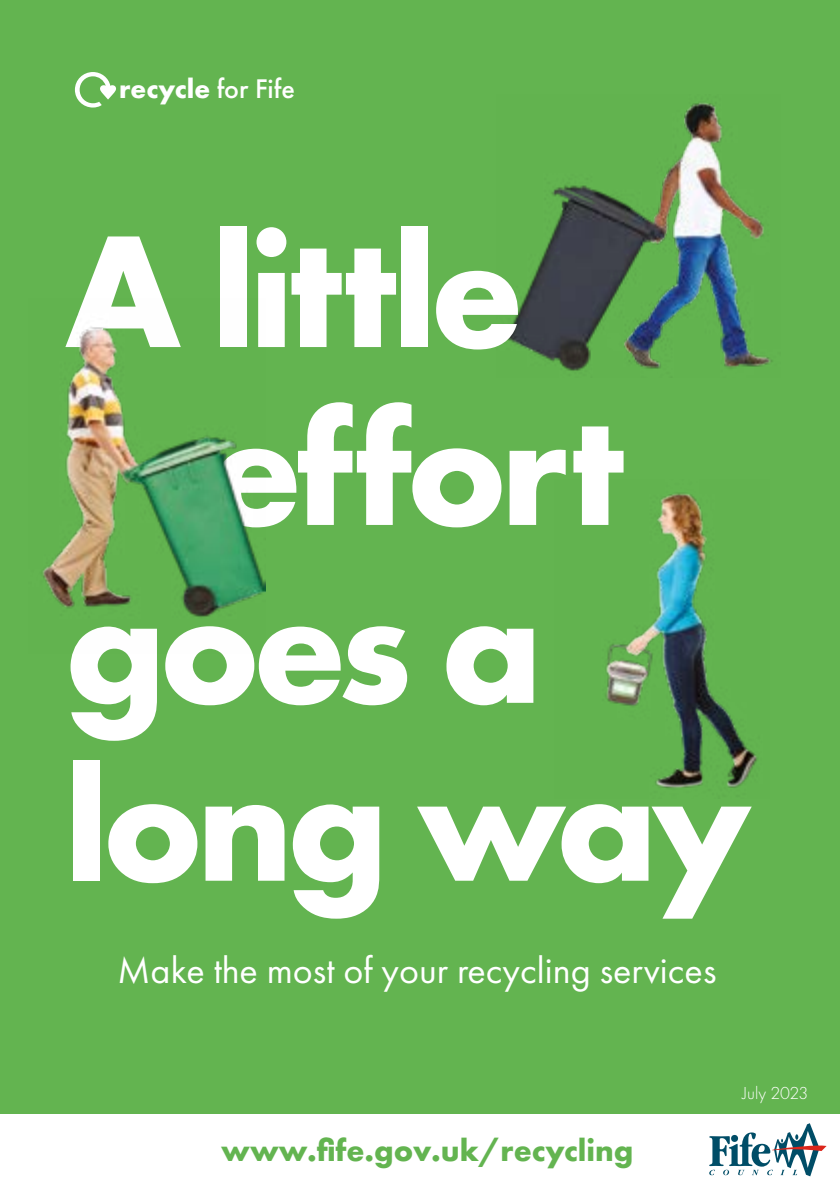
<style>
.page{position:relative;width:840px;height:1191px;background:#fff}
.page>*{position:absolute;margin:0;border:0;box-sizing:border-box;transform-origin:0 0}
.t1{font:700 165.8px "Futura PT";letter-spacing:-.04em;color:#fff}
.t2{font:38.2px "Futura PT";color:#fff}
.t3{font:700 32px "Futura PT";color:#63b450}
.t4{font:700 28px "Futura PT";color:#fff}
.t5{font:300 18px "Futura PT";color:#fff}
.s1{font-weight:500}
</style>
<div class="page">
<div style="left:0;top:0;width:839px;height:1123px;background:#63b450"></div>
<div style="left:0;top:1114px;width:839px;height:77px;background:#fff"></div>
<svg style="left:709px;top:1123px;width:117px;height:53px"></svg>
<svg style="left:75px;top:72px;width:41px;height:36px"></svg>
<img style="left:506px;top:103px;width:267px;height:268px">
<img style="left:605px;top:492px;width:153px;height:297px">
<img style="left:43px;top:327px;width:223px;height:290px">
<p class="t4" style="left:119px;top:70px;width:177px">recycle <span class="s1">for Fife</span></p>
<h1 class="t1" style="left:64px;top:185px;width:461px">A little</h1>
<h1 class="t1" style="left:208px;top:362px;width:417px">effort</h1>
<h1 class="t1" style="left:64px;top:540px;width:479px">goes a</h1>
<h1 class="t1" style="left:64px;top:718px;width:688px">long way</h1>
<p class="t2" style="left:118px;top:948px;width:600px">Make the most of your recycling services</p>
<p class="t3" style="left:221px;top:1129px;width:413px">www.fife.gov.uk/recycling</p>
<p class="t5" style="left:742px;top:1082px;width:67px">July 2023</p>
</div>
